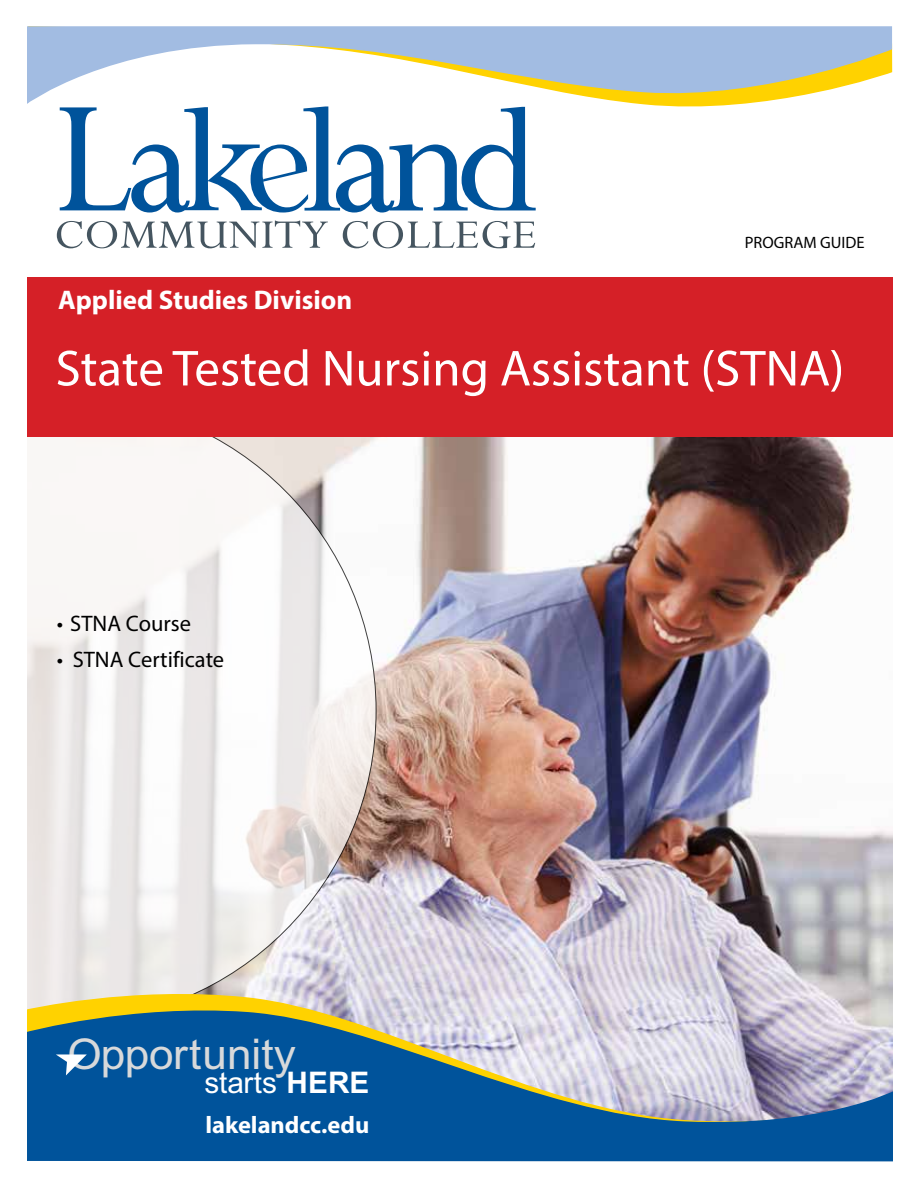
<style>
.page{position:relative;width:918px;height:1188px;background:#fff}
.page>*{position:absolute;margin:0;border:0;box-sizing:border-box;transform-origin:0 0}
.t1{font:51px "Myriad Pro";color:#fff}
.t2{font:42.3px "Arial";color:#d8d9da;scale:1.04 1}
.t3{font:29.7px "Arial";color:#fff}
.t4{font:700 27px "Myriad Pro";color:#fff}
.t5{font:700 24px "Myriad Pro";color:#fff}
.t6{font:22.5px "Myriad Pro";color:#000}
.t7{font:16.5px "Myriad Pro";color:#000}
.s1{font-weight:700}
</style>
<div class="page">
<img style="left:376px;top:437px;width:516px;height:549px">
<svg style="left:27px;top:437px;width:349px;height:549px"></svg>
<div style="left:26px;top:278px;width:866px;height:159px;background:#d52027"></div>
<svg style="left:27px;top:986px;width:865px;height:18px;background:#dcd4c7"></svg>
<svg style="left:27px;top:1004px;width:865px;height:158px;background:#5382aa"></svg>
<svg style="left:27px;top:26px;width:865px;height:78px"></svg>
<svg style="left:57px;top:221px;width:271px;height:27px"></svg>
<svg style="left:343px;top:221px;width:192px;height:27px"></svg>
<svg style="left:60px;top:106px;width:476px;height:107px"></svg>
<svg style="left:56px;top:1054px;width:31px;height:21px"></svg>
<p class="t4" style="left:58px;top:282px;width:296px">Applied Studies Division</p>
<p class="t7" style="left:745px;top:233px;width:121px">PROGRAM GUIDE</p>
<p class="t1" style="left:56px;top:337px;width:790px">State Tested Nursing Assistant (STNA)</p>
<p class="t6" style="left:57px;top:610px;width:136px">• STNA Course</p>
<p class="t6" style="left:57px;top:646px;width:169px">• STNA Certificate</p>
<p class="t2" style="left:67px;top:1027px;width:221px">Opportunity</p>
<p class="t3" style="left:204px;top:1063px;width:166px">starts <span class="s1">HERE</span></p>
<p class="t5" style="left:205px;top:1109px;width:165px">lakelandcc.edu</p>
</div>
